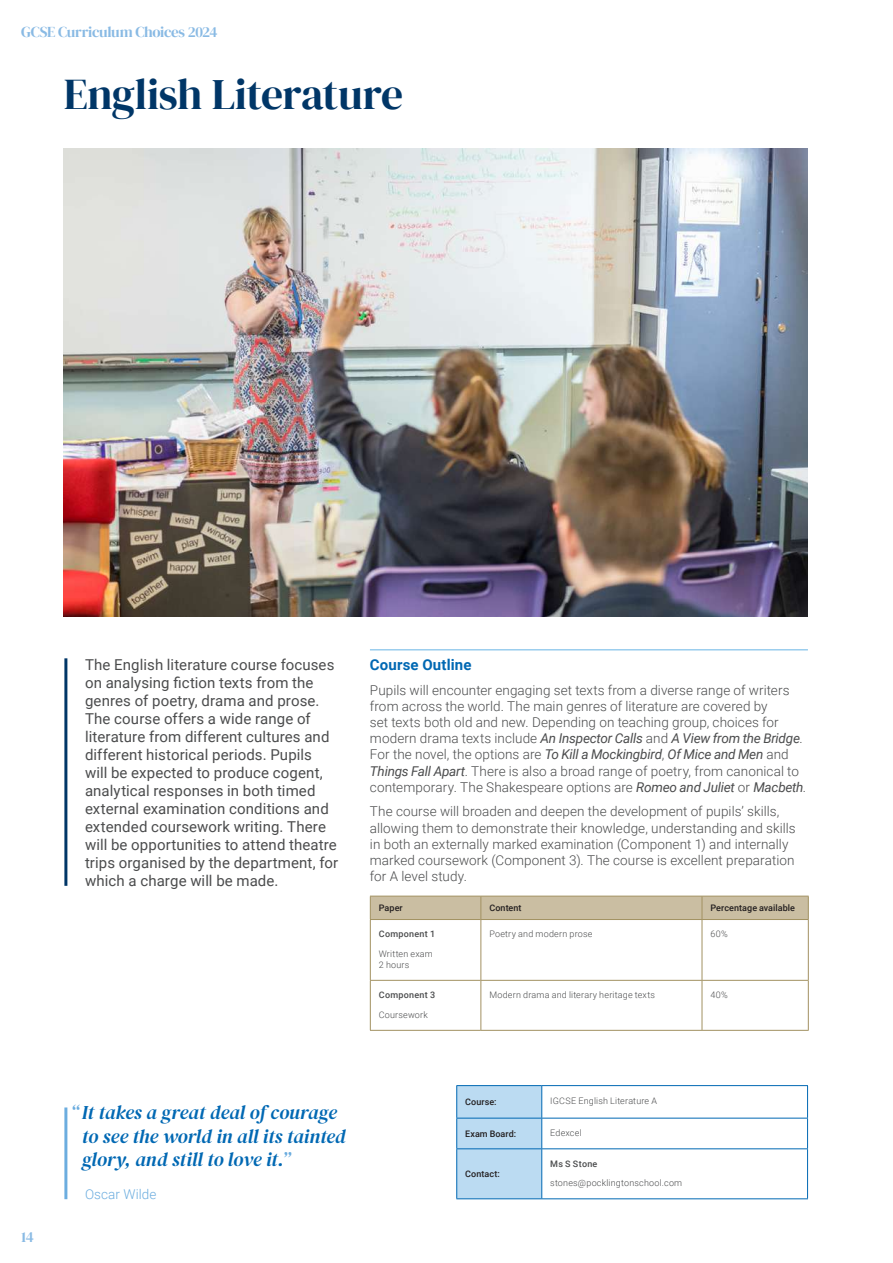
<style>
.page{position:relative;width:893px;height:1263px;background:#fff}
.page>*{position:absolute;margin:0;border:0;box-sizing:border-box;transform-origin:0 0}
.t1{font:43.5px "DM Serif Display";letter-spacing:-.015em;color:#003667}
.t2{font:italic 19.5px/23.4px "DM Serif Display";letter-spacing:-.005em;color:#0168b3}
.t3{font:15px/18px "Roboto";letter-spacing:.005em;color:#4b4c4d}
.t4{font:15px "DM Serif Display";letter-spacing:-.025em;color:#89bae4}
.t5{font:700 15px "Roboto";letter-spacing:.01em;color:#0168b3}
.t6{font:300 13.5px/16.2px "Roboto";letter-spacing:.005em;color:#4b4c4d}
.t7{font:300 13.5px "Roboto";letter-spacing:.005em;color:#6caddf}
.t8{font:300 9px/10.8px "Roboto";letter-spacing:.02em;color:#4b4c4d}
.t9{font:500 9px "Roboto";letter-spacing:.005em;color:#231f20}
.t10{font:500 9px "Roboto";letter-spacing:.03em;color:#4b4c4d}
.s1{font-weight:400;font-style:italic}
.s2{color:#6caddf}
</style>
<div class="page">
<hr style="left:64px;top:1107px;width:3px;height:92px;background:#6caddf">
<img style="left:64px;top:149px;width:744px;height:468px">
<div style="left:457px;top:1086px;width:84px;height:112px;background:#bbdbf2"></div>
<hr style="left:456px;top:1118px;width:86px;height:1px;background:#0168b3">
<hr style="left:542px;top:1118px;width:266px;height:1px;background:#0168b3">
<hr style="left:456px;top:1148px;width:86px;height:1px;background:#0168b3">
<hr style="left:542px;top:1148px;width:266px;height:1px;background:#0168b3">
<hr style="left:456px;top:1085px;width:86px;height:1px;background:#0168b3">
<hr style="left:456px;top:1086px;width:1px;height:32px;background:#0168b3">
<hr style="left:456px;top:1118px;width:1px;height:30px;background:#0168b3">
<hr style="left:456px;top:1149px;width:1px;height:49px;background:#0168b3">
<hr style="left:456px;top:1198px;width:86px;height:1px;background:#0168b3">
<hr style="left:542px;top:1085px;width:266px;height:1px;background:#0168b3">
<hr style="left:541px;top:1086px;width:1px;height:32px;background:#0168b3">
<hr style="left:807px;top:1086px;width:1px;height:32px;background:#0168b3">
<hr style="left:541px;top:1118px;width:1px;height:30px;background:#0168b3">
<hr style="left:807px;top:1118px;width:1px;height:30px;background:#0168b3">
<hr style="left:541px;top:1149px;width:1px;height:49px;background:#0168b3">
<hr style="left:807px;top:1149px;width:1px;height:49px;background:#0168b3">
<hr style="left:542px;top:1198px;width:266px;height:1px;background:#0168b3">
<hr style="left:64px;top:658px;width:3px;height:228px;background:#003667">
<hr style="left:370px;top:649px;width:438px;height:1px;background:#78bde8">
<hr style="left:702px;top:920px;width:1px;height:60px;background:#a29161">
<hr style="left:702px;top:980px;width:107px;height:1px;background:#a29161">
<hr style="left:370px;top:1030px;width:111px;height:1px;background:#a29161">
<hr style="left:702px;top:1030px;width:107px;height:1px;background:#a29161">
<hr style="left:480px;top:920px;width:1px;height:60px;background:#a29161">
<hr style="left:370px;top:980px;width:111px;height:1px;background:#a29161">
<hr style="left:481px;top:980px;width:221px;height:1px;background:#a29161">
<hr style="left:480px;top:981px;width:1px;height:49px;background:#a29161">
<hr style="left:702px;top:981px;width:1px;height:49px;background:#a29161">
<hr style="left:481px;top:1030px;width:221px;height:1px;background:#a29161">
<div style="left:370px;top:896px;width:439px;height:23px;background:#cabea2"></div>
<hr style="left:370px;top:919px;width:111px;height:1px;background:#a29161">
<hr style="left:370px;top:920px;width:1px;height:60px;background:#a29161">
<hr style="left:481px;top:919px;width:221px;height:1px;background:#a29161">
<hr style="left:702px;top:919px;width:107px;height:1px;background:#a29161">
<hr style="left:808px;top:920px;width:1px;height:60px;background:#a29161">
<hr style="left:370px;top:981px;width:1px;height:49px;background:#a29161">
<hr style="left:808px;top:981px;width:1px;height:49px;background:#a29161">
<p class="t4" style="left:21px;top:23px;width:198px">GCSE Curriculum Choices 2024</p>
<h1 class="t1" style="left:64px;top:69px;width:341px">English Literature</h1>
<p class="t3" style="left:85px;top:655px;width:255px">The English literature course focuses on analysing fiction texts from the genres of poetry, drama and prose.<br>The course offers a wide range of literature from different cultures and different historical periods. Pupils<br>will be expected to produce cogent, analytical responses in both timed external examination conditions and extended coursework writing. There will be opportunities to attend theatre trips organised by the department, for which a charge will be made.</p>
<p class="t5" style="left:370px;top:654px;width:103px">Course Outline</p>
<p class="t6" style="left:370px;top:681px;width:438px">Pupils will encounter engaging set texts from a diverse range of writers from across the world. The main genres of literature are covered by<br>set texts both old and new. Depending on teaching group, choices for modern drama texts include <span class="s1">An Inspector Calls</span> and <span class="s1">A View from the Bridge</span>.<br>For the novel, the options are <span class="s1">To Kill a Mockingbird</span>, <span class="s1">Of Mice and Men</span> and <span class="s1">Things Fall Apart</span>. There is also a broad range of poetry, from canonical to contemporary. The Shakespeare options are <span class="s1">Romeo and Juliet</span> or <span class="s1">Macbeth</span>.</p>
<p class="t6" style="left:370px;top:803px;width:427px">The course will broaden and deepen the development of pupils’ skills, allowing them to demonstrate their knowledge, understanding and skills in both an externally marked examination (Component 1) and internally marked coursework (Component 3). The course is excellent preparation for A level study.</p>
<p class="t9" style="left:379px;top:901px;width:25px">Paper</p>
<p class="t9" style="left:489px;top:901px;width:34px">Content</p>
<p class="t9" style="left:710px;top:901px;width:86px">Percentage available</p>
<p class="t10" style="left:379px;top:928px;width:58px">Component 1</p>
<p class="t8" style="left:379px;top:948px;width:56px">Written exam<br>2 hours</p>
<p class="t8" style="left:489px;top:928px;width:104px">Poetry and modern prose</p>
<p class="t8" style="left:710px;top:928px;width:19px">60%</p>
<p class="t4" style="left:21px;top:1228px;width:14px">14</p>
<h2 class="t2" style="left:82px;top:1101px;width:265px;text-indent:-12px"><span class="s2">“</span> It takes a great deal of courage to see the world in all its tainted glory, and still to love it.<span class="s2">”</span></h2>
<p class="t7" style="left:85px;top:1185px;width:73px">Oscar Wilde</p>
<p class="t10" style="left:379px;top:989px;width:58px">Component 3</p>
<p class="t8" style="left:379px;top:1009px;width:51px">Coursework</p>
<p class="t8" style="left:489px;top:989px;width:167px">Modern drama and literary heritage texts</p>
<p class="t8" style="left:710px;top:989px;width:19px">40%</p>
<p class="t9" style="left:465px;top:1095px;width:33px">Course:</p>
<p class="t8" style="left:550px;top:1094px;width:108px">IGCSE English Literature A</p>
<p class="t9" style="left:465px;top:1127px;width:52px">Exam Board:</p>
<p class="t8" style="left:550px;top:1127px;width:33px">Edexcel</p>
<p class="t9" style="left:465px;top:1167px;width:36px">Contact:</p>
<p class="t10" style="left:550px;top:1157px;width:49px">Ms S Stone</p>
<p class="t8" style="left:550px;top:1177px;width:133px">stones@pocklingtonschool.com</p>
</div>
